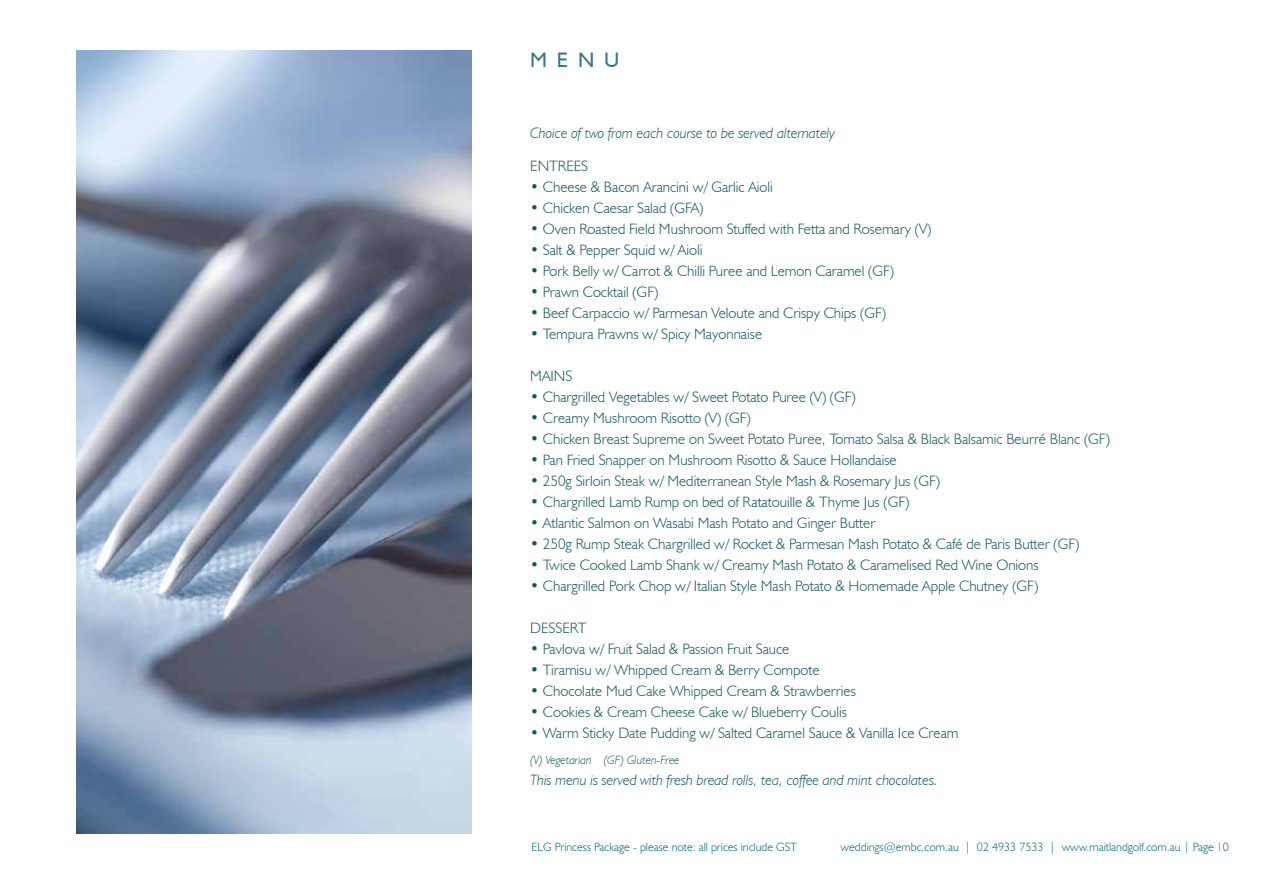
<style>
.page{position:relative;width:1263px;height:893px;background:#fff}
.page>*{position:absolute;margin:0;border:0;box-sizing:border-box;transform-origin:0 0}
.t1{font:21px "Humanist 521 BT";color:#377784}
.t2{font:300 15px "Humanist 521 BT";color:#10565f}
.t3{font:italic 300 15px "Humanist 521 BT";color:#10565f}
.t4{font:300 12px "Humanist 521 BT";color:#006a79}
.t5{font:italic 300 12px "Humanist 521 BT";color:#10565f}
</style>
<div class="page">
<img style="left:77px;top:51px;width:394px;height:782px">
<h1 class="t1" style="left:530px;top:47px;width:86px">M ENU</h1>
<p class="t3" style="left:530px;top:123px;width:307px">Choice of two from each course to be served alternately</p>
<p class="t2" style="left:530px;top:157px;width:59px">ENTREES</p>
<p class="t2" style="left:530px;top:178px;width:244px">• Cheese &amp; Bacon Arancini w/ Garlic Aioli</p>
<p class="t2" style="left:530px;top:199px;width:175px">• Chicken Caesar Salad (GFA)</p>
<p class="t2" style="left:530px;top:220px;width:403px">• Oven Roasted Field Mushroom Stuffed with Fetta and Rosemary (V)</p>
<p class="t2" style="left:530px;top:241px;width:174px">• Salt &amp; Pepper Squid w/ Aioli</p>
<p class="t2" style="left:530px;top:262px;width:365px">• Pork Belly w/ Carrot &amp; Chilli Puree and Lemon Caramel (GF)</p>
<p class="t2" style="left:530px;top:283px;width:129px">• Prawn Cocktail (GF)</p>
<p class="t2" style="left:530px;top:304px;width:357px">• Beef Carpaccio w/ Parmesan Veloute and Crispy Chips (GF)</p>
<p class="t2" style="left:530px;top:325px;width:233px">• Tempura Prawns w/ Spicy Mayonnaise</p>
<p class="t2" style="left:530px;top:367px;width:44px">MAINS</p>
<p class="t2" style="left:530px;top:388px;width:327px">• Chargrilled Vegetables w/ Sweet Potato Puree (V) (GF)</p>
<p class="t2" style="left:530px;top:409px;width:222px">• Creamy Mushroom Risotto (V) (GF)</p>
<p class="t2" style="left:530px;top:430px;width:581px">• Chicken Breast Supreme on Sweet Potato Puree, Tomato Salsa &amp; Black Balsamic Beurré Blanc (GF)</p>
<p class="t2" style="left:530px;top:451px;width:368px">• Pan Fried Snapper on Mushroom Risotto &amp; Sauce Hollandaise</p>
<p class="t2" style="left:530px;top:472px;width:411px">• 250g Sirloin Steak w/ Mediterranean Style Mash &amp; Rosemary Jus (GF)</p>
<p class="t2" style="left:530px;top:493px;width:381px">• Chargrilled Lamb Rump on bed of Ratatouille &amp; Thyme Jus (GF)</p>
<p class="t2" style="left:530px;top:514px;width:347px">• Atlantic Salmon on Wasabi Mash Potato and Ginger Butter</p>
<p class="t2" style="left:530px;top:535px;width:550px">• 250g Rump Steak Chargrilled w/ Rocket &amp; Parmesan Mash Potato &amp; Café de Paris Butter (GF)</p>
<p class="t2" style="left:530px;top:556px;width:510px">• Twice Cooked Lamb Shank w/ Creamy Mash Potato &amp; Caramelised Red Wine Onions</p>
<p class="t2" style="left:530px;top:577px;width:509px">• Chargrilled Pork Chop w/ Italian Style Mash Potato &amp; Homemade Apple Chutney (GF)</p>
<p class="t2" style="left:530px;top:619px;width:58px">DESSERT</p>
<p class="t2" style="left:530px;top:640px;width:261px">• Pavlova w/ Fruit Salad &amp; Passion Fruit Sauce</p>
<p class="t2" style="left:530px;top:661px;width:291px">• Tiramisu w/ Whipped Cream &amp; Berry Compote</p>
<p class="t2" style="left:530px;top:682px;width:327px">• Chocolate Mud Cake Whipped Cream &amp; Strawberries</p>
<p class="t2" style="left:530px;top:703px;width:318px">• Cookies &amp; Cream Cheese Cake w/ Blueberry Coulis</p>
<p class="t2" style="left:530px;top:724px;width:430px">• Warm Sticky Date Pudding w/ Salted Caramel Sauce &amp; Vanilla Ice Cream</p>
<p class="t5" style="left:530px;top:752px;width:151px">(V) Vegetarian (GF) Gluten-Free</p>
<p class="t3" style="left:530px;top:770px;width:409px">This menu is served with fresh bread rolls, tea, coffee and mint chocolates.</p>
<p class="t4" style="left:531px;top:840px;width:267px">ELG Princess Package - please note: all prices include GST</p>
<p class="t4" style="left:840px;top:840px;width:390px">weddings@embc.com.au | 02 4933 7533 | www.maitlandgolf.com.au | Page 10</p>
</div>
